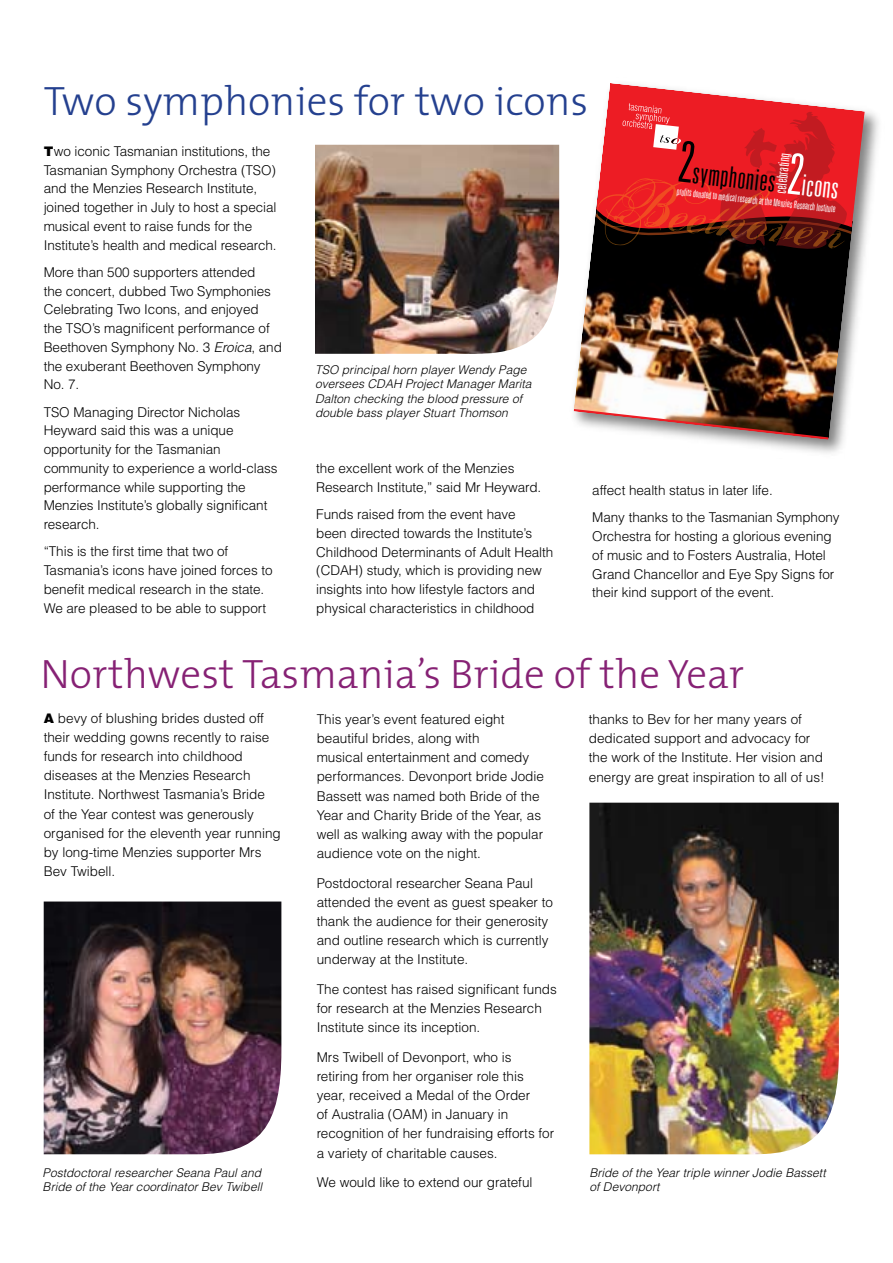
<style>
.page{position:relative;width:893px;height:1263px;background:#fff}
.page>*{position:absolute;margin:0;border:0;box-sizing:border-box;transform-origin:0 0}
.t1{font:300 41.25px "The Mix";color:#862174}
.t2{font:300 41.25px "The Mix";color:#24408f}
.t3{font:300 ultra-condensed 28.95px "Univers";color:#000}
.t4{font:300 ultra-condensed 15.15px "Univers";color:#fff}
.t5{font:300 13.5px/18.8px "Helvetica";letter-spacing:-.005em;color:#000}
.t6{font:italic 300 12px/14.4px "Helvetica";letter-spacing:.005em;color:#000}
.t7{font:300 ultra-condensed 10.35px "Univers";color:#fff}
.s1{font-weight:900}
.s2{font-style:italic}
.s3{font-size:56.55px}
.s4{font-size:56.55px;color:#fff}
.s5{color:#fff}
</style>
<div class="page">
<img style="left:44px;top:901px;width:237px;height:253px">
<img style="left:315px;top:145px;width:244px;height:209px">
<img style="left:589px;top:803px;width:250px;height:351px">
<div style="left:567px;top:77px;width:317px;height:382px;background:#000;opacity:.5"></div>
<img style="left:573px;top:192px;width:282px;height:247px">
<svg style="left:573px;top:409px;width:255px;height:31px"></svg>
<svg style="left:596px;top:83px;width:269px;height:177px"></svg>
<svg style="left:594px;top:103px;width:258px;height:155px;background:#b92527"></svg>
<h1 class="t2" style="left:44px;top:67px;width:546px">Two symphonies for two icons</h1>
<p class="t5" style="left:44px;top:141px;width:234px"><span class="s1">T</span>wo iconic Tasmanian institutions, the Tasmanian Symphony Orchestra (TSO) and the Menzies Research Institute, joined together in July to host a special musical event to raise funds for the Institute’s health and medical research.</p>
<p class="t5" style="left:44px;top:262px;width:240px">More than 500 supporters attended<br>the concert, dubbed Two Symphonies<br>Celebrating Two Icons, and enjoyed<br>the TSO’s magnificent performance of<br>Beethoven Symphony No. 3 <span class="s2">Eroica</span>, and the exuberant Beethoven Symphony<br>No. 7.</p>
<p class="t5" style="left:44px;top:402px;width:235px">TSO Managing Director Nicholas<br>Heyward said this was a unique opportunity for the Tasmanian community to experience a world-class performance while supporting the<br>Menzies Institute’s globally significant research.</p>
<p class="t5" style="left:44px;top:542px;width:230px">“This is the first time that two of Tasmania’s icons have joined forces to benefit medical research in the state.<br>We are pleased to be able to support</p>
<h2 class="t3" style="left:679px;top:156px;width:164px;rotate:6deg"><span class="s3">2</span>symphonies <span class="s4">2</span><span class="s5">icons</span></h2>
<p class="t4" style="left:773px;top:193px;width:42px;rotate:-84deg">celebrating</p>
<p class="t7" style="left:677px;top:187px;width:161px;rotate:6deg">profits donated to medical research at the Menzies Research Institute</p>
<p class="t6" style="left:315px;top:362px;width:218px">TSO principal horn player Wendy Page oversees CDAH Project Manager Marita Dalton checking the blood pressure of double bass player Stuart Thomson</p>
<p class="t5" style="left:316px;top:458px;width:227px">the excellent work of the Menzies<br>Research Institute,” said Mr Heyward.</p>
<p class="t5" style="left:316px;top:504px;width:239px">Funds raised from the event have<br>been directed towards the Institute’s Childhood Determinants of Adult Health (CDAH) study, which is providing new insights into how lifestyle factors and physical characteristics in childhood</p>
<p class="t5" style="left:592px;top:476px;width:249px;line-height:27.3px">affect health status in later life.<br>Many thanks to the Tasmanian Symphony</p>
<p class="t5" style="left:592px;top:527px;width:244px">Orchestra for hosting a glorious evening of music and to Fosters Australia, Hotel Grand Chancellor and Eye Spy Signs for their kind support of the event.</p>
<h1 class="t1" style="left:41px;top:640px;width:705px">Northwest Tasmania’s Bride of the Year</h1>
<p class="t5" style="left:44px;top:708px;width:239px;line-height:19.2px"><span class="s1">A</span> bevy of blushing brides dusted off their wedding gowns recently to raise funds for research into childhood diseases at the Menzies Research Institute. Northwest Tasmania’s Bride<br>of the Year contest was generously organised for the eleventh year running by long-time Menzies supporter Mrs Bev Twibell.</p>
<p class="t6" style="left:43px;top:1165px;width:221px">Postdoctoral researcher Seana Paul and<br>Bride of the Year coordinator Bev Twibell</p>
<p class="t5" style="left:317px;top:709px;width:229px;line-height:19.2px">This year’s event featured eight beautiful brides, along with<br>musical entertainment and comedy performances. Devonport bride Jodie Bassett was named both Bride of the Year and Charity Bride of the Year, as well as walking away with the popular audience vote on the night.</p>
<p class="t5" style="left:317px;top:873px;width:238px;line-height:19.2px">Postdoctoral researcher Seana Paul attended the event as guest speaker to thank the audience for their generosity and outline research which is currently underway at the Institute.</p>
<p class="t5" style="left:317px;top:979px;width:242px;line-height:19.2px">The contest has raised significant funds for research at the Menzies Research<br>Institute since its inception.</p>
<p class="t5" style="left:317px;top:1047px;width:239px;line-height:19.2px">Mrs Twibell of Devonport, who is retiring from her organiser role this year, received a Medal of the Order<br>of Australia (OAM) in January in recognition of her fundraising efforts for a variety of charitable causes.</p>
<p class="t5" style="left:317px;top:1173px;width:217px">We would like to extend our grateful</p>
<p class="t5" style="left:589px;top:709px;width:237px;line-height:19.2px">thanks to Bev for her many years of dedicated support and advocacy for the work of the Institute. Her vision and energy are great inspiration to all of us!</p>
<p class="t6" style="left:589px;top:1165px;width:238px">Bride of the Year triple winner Jodie Bassett of Devonport</p>
</div>
